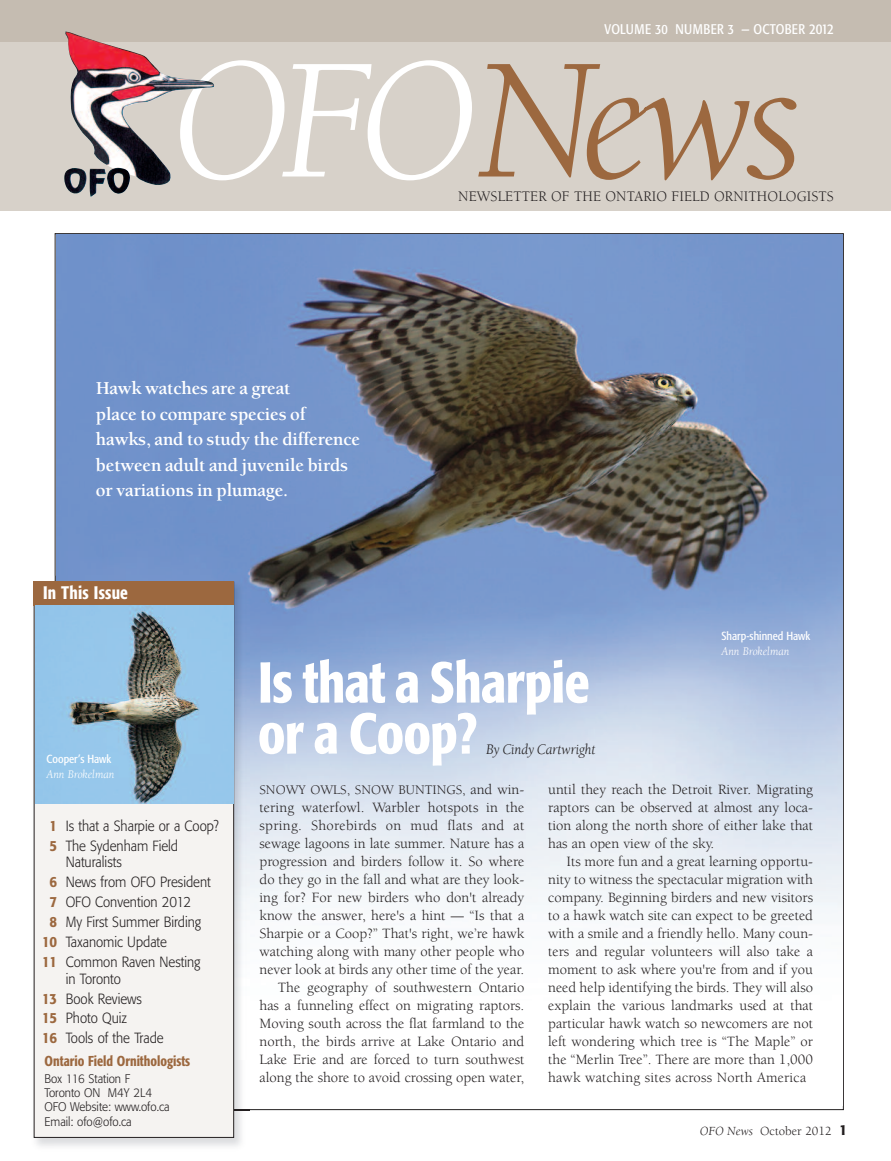
<style>
.page{position:relative;width:891px;height:1161px;background:#fff}
.page>*{position:absolute;margin:0;border:0;box-sizing:border-box;transform-origin:0 0}
.t1{font:italic 177px "Berkeley";letter-spacing:-.065em;color:#9c683f}
.t2{font:500 condensed 57px/51px "Formata";letter-spacing:-.01em;color:#fff;scale:.96 1}
.t3{font:700 18.75px/25.5px "Berkeley";letter-spacing:-.01em;color:#fff}
.t4{font:500 condensed 18px "Formata";letter-spacing:.015em;color:#fff;scale:.93 1}
.t5{font:15px "Berkeley";letter-spacing:.01em;color:#231f20;scale:.96 1}
.t6{font:italic 15px "Berkeley";letter-spacing:-.01em;color:#231f20}
.t7{font:14.7px/18px "Berkeley";color:#231f20;text-align:justify}
.t8{font:300 14.7px/20px "Formata";color:#231f20;scale:.9 1}
.t9{font:500 condensed 14.25px "Formata";color:#9c683f;scale:.93 1}
.t10{font:condensed 13.8px "Formata";letter-spacing:.025em;color:#fff}
.t11{font:13.5px "Berkeley";color:#231f20}
.t12{font:12.75px "Berkeley";color:#231f20}
.t13{font:300 12.3px/14.2px "Formata";color:#231f20;scale:.93 1}
.t14{font:italic 12px "Berkeley";color:#fff}
.t15{font:condensed 11.7px "Formata";color:#fff}
.s1{font-size:14.7px}
.s2{color:#fff}
.s3{font-weight:500;color:#9c683f}
.s4{font-size:14.4px}
.s5{font-style:italic}
.s6{font-family:"Formata";font-weight:500;font-size:14.25px}
</style>
<div class="page">
<img style="left:250px;top:234px;width:593px;height:685px">
<img style="left:55px;top:234px;width:195px;height:912px">
<div style="left:0;top:40px;width:891px;height:171px;background:#d7d1c9"></div>
<div style="left:0;top:0;width:891px;height:42px;background:#c5bcb1"></div>
<img style="left:65px;top:31px;width:149px;height:154px">
<img style="left:64px;top:168px;width:66px;height:29px">
<img style="left:33px;top:576px;width:22px;height:570px">
<img style="left:234px;top:1109px;width:16px;height:2px">
<div style="left:34px;top:582px;width:200px;height:555px;background:#f5f3f1"></div>
<div style="left:34px;top:581px;width:200px;height:25px;background:#9c683f"></div>
<img style="left:35px;top:605px;width:198px;height:198px">
<p class="t10" style="left:605px;top:24px;width:231px">VOLUME 30 NUMBER 3 — OCTOBER <span class="s1">2012</span></p>
<h1 class="t1" style="left:169px;top:52px;width:635px"><span class="s2">OFO</span>News</h1>
<p class="t5" style="left:458px;top:190px;width:393px">NEWSLETTER OF THE ONTARIO FIELD ORNITHOLOGISTS</p>
<p class="t3" style="left:96px;top:377px;width:266px">Hawk watches are a great<br>place to compare species of hawks, and to study the difference between adult and juvenile birds or variations in plumage.</p>
<p class="t4" style="left:43px;top:586px;width:93px">In This Issue</p>
<p class="t15" style="left:46px;top:754px;width:66px">Cooper’s Hawk</p>
<p class="t14" style="left:46px;top:769px;width:70px">Ann Brokelman</p>
<p class="t8" style="left:49px;top:817px;width:190px"><span class="s3">1</span> Is that a Sharpie or a Coop?<br><span class="s3">5</span> The Sydenham Field</p>
<p class="t8" style="left:66px;top:853px;width:64px">Naturalists</p>
<p class="t8" style="left:49px;top:873px;width:181px"><span class="s3">6</span> News from OFO President</p>
<p class="t8" style="left:49px;top:893px;width:159px"><span class="s3">7</span> OFO Convention 2012</p>
<p class="t8" style="left:49px;top:913px;width:170px"><span class="s3">8</span> My First Summer Birding</p>
<p class="t8" style="left:42px;top:933px;width:140px"><span class="s3">10</span> Taxanomic Update</p>
<p class="t8" style="left:42px;top:953px;width:177px"><span class="s3">11</span> Common Raven Nesting</p>
<p class="t8" style="left:42px;top:970px;width:137px;text-indent:24px">in Toronto<br><span class="s3">13</span> Book Reviews<br><span class="s3">15</span> Photo Quiz<br><span class="s3">16</span> Tools of the Trade</p>
<p class="t9" style="left:45px;top:1055px;width:158px">Ontario Field Ornithologists</p>
<p class="t13" style="left:45px;top:1072px;width:136px">Box 116 Station F<br>Toronto ON M4Y 2L4<br>OFO Website: www.ofo.ca<br>Email: ofo@ofo.ca</p>
<h2 class="t2" style="left:258px;top:662px;width:347px">Is that a Sharpie or a Coop?</h2>
<p class="t6" style="left:486px;top:743px;width:111px">By Cindy Cartwright</p>
<p class="t15" style="left:722px;top:631px;width:90px">Sharp-shinned Hawk</p>
<p class="t14" style="left:721px;top:647px;width:70px">Ann Brokelman</p>
<p class="t11" style="left:260px;top:785px;width:266px">SNOWY OWLS, SNOW BUNTINGS, <span class="s1">and win-</span></p>
<p class="t7" style="left:259px;top:800px;width:266px;text-align:right">tering waterfowl. Warbler hotspots in the spring. Shorebirds on mud flats and at sewage lagoons in late summer. Nature has a progression and birders follow it. So where do they go in the fall and what are they look&shy;ing for? For new birders who don't already know the answer, here's a hint — “Is that a Sharpie or a Coop?” That's right, we’re hawk watching along with many other people who never look at birds any other time of the year.<br>The geography of southwestern Ontario has a funneling effect on migrating raptors.<br>Moving south across the flat farmland to the north, the birds arrive at Lake Ontario and Lake Erie and are forced to turn southwest along the shore to avoid crossing open water,</p>
<p class="t7" style="left:548px;top:782px;width:266px">until they reach the Detroit River. Migrating raptors can be observed at almost any loca&shy;tion along the north shore of either lake that has an open view of the sky.</p>
<p class="t7" style="left:548px;top:854px;width:266px;text-indent:18px">Its more fun and a great learning opportu&shy;nity to witness the spectacular migration with company. Beginning birders and new visitors to a hawk watch site can expect to be greeted with a smile and a friendly hello. Many coun&shy;ters and regular volunteers will also take a moment to ask where you're from and if you need help identifying the birds. They will also explain the various landmarks used at that particular hawk watch so newcomers are not left wondering which tree is “The Maple” or the “Merlin Tree”. There are more than 1,000 hawk watching sites across <span class="s4">North America</span></p>
<p class="t12" style="left:700px;top:1126px;width:149px"><span class="s5">OFO News</span> October 2012 <span class="s6">1</span></p>
</div>
